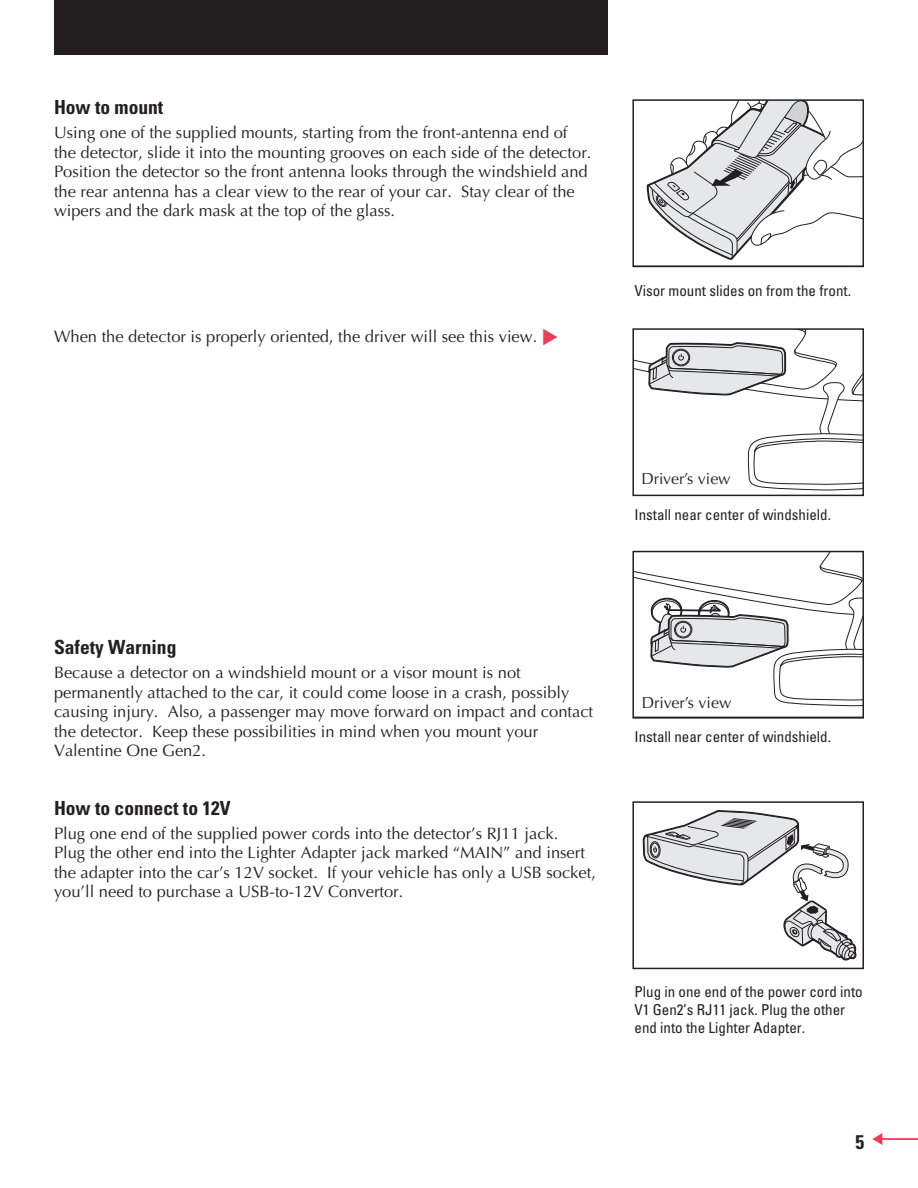
<style>
.page{position:relative;width:918px;height:1188px;background:#fff}
.page>*{position:absolute;margin:0;border:0;box-sizing:border-box;transform-origin:0 0}
.t1{font:700 condensed 19.8px "Univers";color:#231f20}
.t2{font:700 condensed 19.5px "Univers";color:#231f20}
.t3{font:16.5px/19.5px "Optima";color:#231f20}
.t4{font:16.05px "Optima";color:#231f20}
.t5{font:15.9px "Optima";color:#231f20}
.t6{font:condensed 15px/18px "Univers";color:#231f20}
.s1{font-family:"Lucida Grande";font-size:19.5px;color:#ee3d56}
</style>
<div class="page">
<div style="left:54px;top:0;width:554px;height:55px;background:#231f20"></div>
<hr style="left:875px;top:1138px;width:43px;height:2px;background:#ee3d56">
<svg style="left:872px;top:1133px;width:10px;height:12px"></svg>
<svg style="left:646px;top:102px;width:215px;height:158px"></svg>
<div style="left:632px;top:99px;width:232px;height:168px;border:2px solid #231f20"></div>
<svg style="left:635px;top:331px;width:226px;height:160px"></svg>
<div style="left:632px;top:328px;width:232px;height:168px;border:2px solid #231f20"></div>
<svg style="left:635px;top:554px;width:226px;height:153px"></svg>
<div style="left:632px;top:551px;width:232px;height:168px;border:2px solid #231f20"></div>
<svg style="left:642px;top:810px;width:215px;height:151px"></svg>
<div style="left:632px;top:801px;width:232px;height:168px;border:2px solid #231f20"></div>
<p class="t2" style="left:54px;top:96px;width:111px">How to mount</p>
<p class="t3" style="left:54px;top:123px;width:539px">Using one of the supplied mounts, starting from the front-antenna end of the detector, slide it into the mounting grooves on each side of the detector.<br>Position the detector so the front antenna looks through the windshield and the rear antenna has a clear view to the rear of your car. Stay clear of the wipers and the dark mask at the top of the glass.</p>
<p class="t3" style="left:54px;top:327px;width:507px">When the detector is properly oriented, the driver will see this view. <span class="s1">▶</span></p>
<p class="t6" style="left:634px;top:282px;width:218px">Visor mount slides on from the front.</p>
<p class="t5" style="left:641px;top:470px;width:91px">Driver’s view</p>
<p class="t6" style="left:634px;top:506px;width:198px">Install near center of windshield.</p>
<p class="t2" style="left:54px;top:636px;width:124px">Safety Warning</p>
<p class="t3" style="left:54px;top:663px;width:541px">Because a detector on a windshield mount or a visor mount is not permanently attached to the car, it could come loose in a crash, possibly causing injury. Also, a passenger may move forward on impact and contact the detector. Keep these possibilities in mind when you mount your Valentine One Gen2.</p>
<p class="t2" style="left:54px;top:796px;width:178px">How to connect to 12V</p>
<p class="t3" style="left:54px;top:824px;width:543px">Plug one end of the supplied power cords into the detector’s RJ11 jack.<br>Plug the other end into the Lighter Adapter jack marked “MAIN” and insert the adapter into the car’s 12V socket. If your vehicle has only a USB socket, you’ll need to purchase a USB-to-12V Convertor.</p>
<p class="t4" style="left:642px;top:693px;width:91px">Driver’s view</p>
<p class="t6" style="left:634px;top:728px;width:198px">Install near center of windshield.</p>
<p class="t6" style="left:634px;top:982px;width:230px">Plug in one end of the power cord into<br>V1 Gen2’s RJ11 jack. Plug the other end into the Lighter Adapter.</p>
<p class="t1" style="left:856px;top:1129px;width:10px">5</p>
</div>
